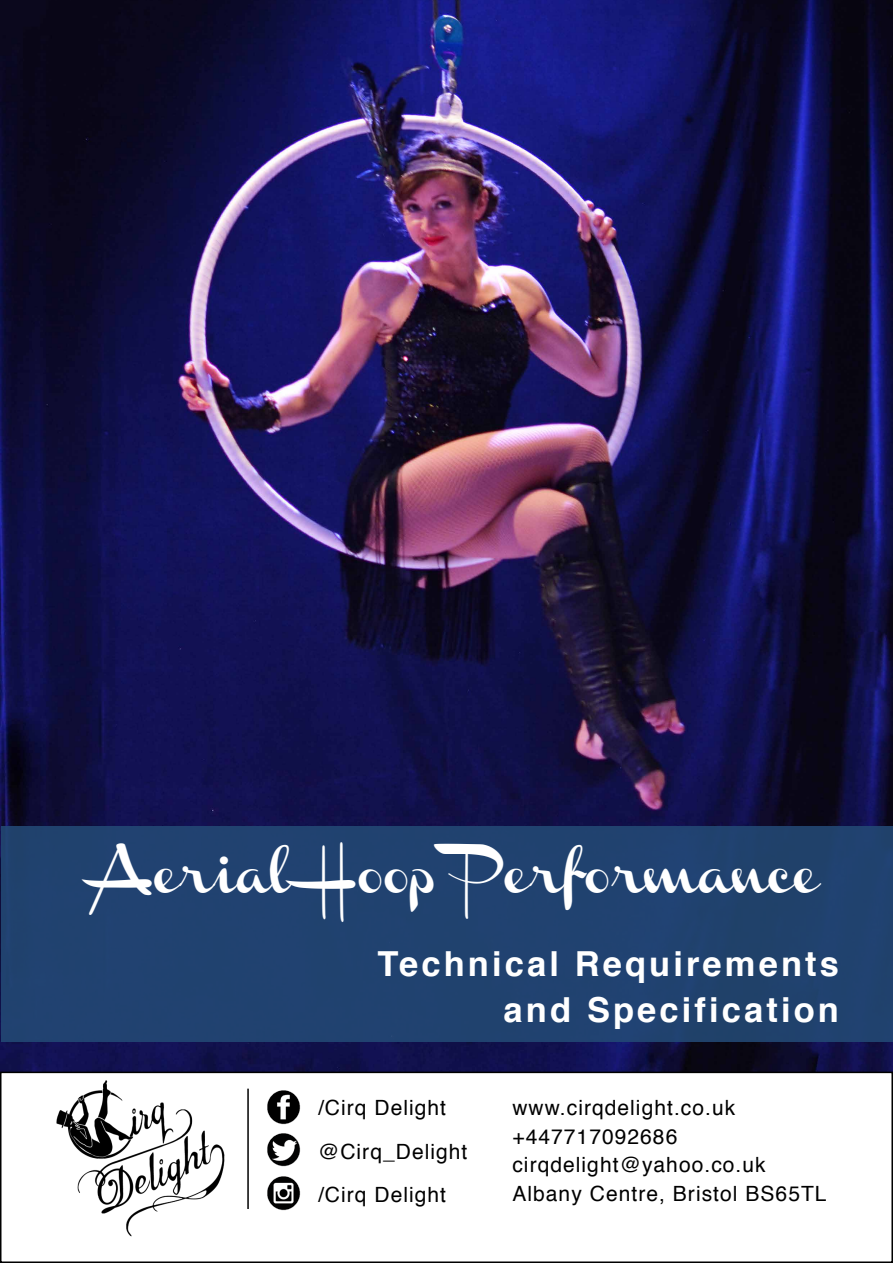
<style>
.page{position:relative;width:893px;height:1263px;background:#fff}
.page>*{position:absolute;margin:0;border:0;box-sizing:border-box;transform-origin:0 0}
.t1{font:39px "Channel";color:#fff}
.t2{font:700 34.5px/46.5px "Helvetica";letter-spacing:.09em;color:#fff;text-align:right}
.t3{font:21px/28.5px "Helvetica";letter-spacing:.05em;color:#000}
</style>
<div class="page">
<img style="left:0;top:0;width:893px;height:1071px">
<div style="left:0;top:1071px;width:893px;height:192px;border:2px solid #000"></div>
<div style="left:1px;top:826px;width:891px;height:216px;background:#204270"></div>
<img style="left:54px;top:1071px;width:173px;height:166px">
<hr style="left:247px;top:1089px;width:2px;height:120px;background:#000">
<img style="left:267px;top:1090px;width:34px;height:35px">
<img style="left:267px;top:1133px;width:34px;height:34px">
<img style="left:267px;top:1176px;width:34px;height:35px">
<h1 class="t1" style="left:97px;top:856px;width:724px">Aerial Hoop Performance</h1>
<h2 class="t2" style="left:377px;top:941px;width:463px">Technical Requirements and Specification</h2>
<p class="t3" style="left:318px;top:1086px;width:151px;line-height:43.5px">/Cirq Delight @Cirq_Delight /Cirq Delight</p>
<p class="t3" style="left:512px;top:1094px;width:316px">www.cirqdelight.co.uk +447717092686 cirqdelight@yahoo.co.uk<br>Albany Centre, Bristol BS65TL</p>
</div>
